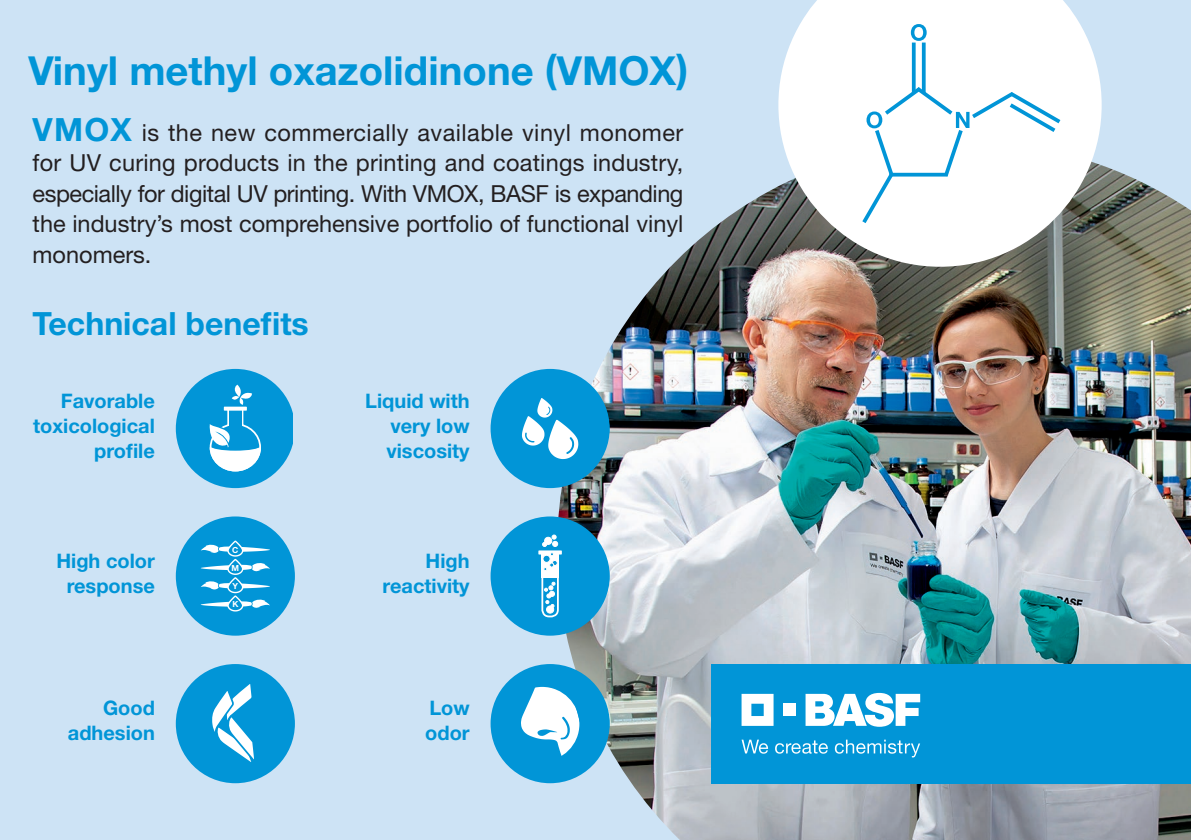
<style>
.page{position:relative;width:1191px;height:840px;background:#fff}
.page>*{position:absolute;margin:0;border:0;box-sizing:border-box;transform-origin:0 0}
.t1{font:700 40px "Helvetica Neue LT Pro";color:#0195d7}
.t2{font:700 32px "Helvetica Neue LT Pro";color:#0195d7}
.t3{font:23.6px/30.4px "Helvetica Neue LT Pro";color:#231f20;text-align:justify}
.t4{font:700 20px/25px "Helvetica Neue LT Pro";color:#0195d7;text-align:right}
.t5{font:700 8.4px/18.2px "Helvetica Neue LT Pro";color:#fff;text-align:justify}
.s1{font-weight:700;font-size:32px;color:#0195d7}
</style>
<div class="page">
<div style="left:0;top:0;width:1191px;height:839px;background:#cde3f5"></div>
<img style="left:557px;top:165px;width:634px;height:674px">
<svg style="left:778px;top:0;width:323px;height:266px;background:#e1e2e2"></svg>
<div style="left:711px;top:663px;width:480px;height:119px;background:#0195d7"></div>
<svg style="left:741px;top:693px;width:32px;height:32px"></svg>
<div style="left:783px;top:703px;width:12px;height:12px;background:#fff"></div>
<svg style="left:805px;top:692px;width:115px;height:34px"></svg>
<svg style="left:741px;top:739px;width:27px;height:14px"></svg>
<svg style="left:775px;top:740px;width:53px;height:13px"></svg>
<svg style="left:835px;top:739px;width:85px;height:18px"></svg>
<svg style="left:176px;top:369px;width:116px;height:119px"></svg>
<div style="left:176px;top:516px;width:119px;height:119px;background:#0195d7;border-radius:50%"></div>
<svg style="left:201px;top:540px;width:69px;height:72px"></svg>
<div style="left:176px;top:663px;width:119px;height:119px;background:#0195d7;border-radius:50%"></div>
<svg style="left:209px;top:663px;width:49px;height:119px"></svg>
<div style="left:490px;top:369px;width:119px;height:119px;background:#0195d7;border-radius:50%"></div>
<svg style="left:609px;top:369px;width:1px;height:119px"></svg>
<svg style="left:522px;top:398px;width:56px;height:61px"></svg>
<div style="left:490px;top:516px;width:119px;height:119px;background:#0195d7;border-radius:50%"></div>
<svg style="left:609px;top:516px;width:1px;height:119px"></svg>
<div style="left:541px;top:552px;width:18px;height:25px;background:#fff"></div>
<div style="left:541px;top:551px;width:18px;height:66px;border:2px solid #fff;border-radius:7px"></div>
<svg style="left:538px;top:550px;width:24px;height:4px"></svg>
<svg style="left:542px;top:534px;width:16px;height:12px"></svg>
<div style="left:542px;top:554px;width:8px;height:8px;border:1px solid #fff;border-radius:50%"></div>
<svg style="left:543px;top:552px;width:14px;height:18px"></svg>
<div style="left:546px;top:605px;width:7px;height:7px;background:#fff;border-radius:50%"></div>
<div style="left:546px;top:605px;width:8px;height:8px;border:1px solid #fff;border-radius:50%"></div>
<svg style="left:544px;top:581px;width:11px;height:26px"></svg>
<div style="left:490px;top:663px;width:119px;height:119px;background:#0195d7;border-radius:50%"></div>
<svg style="left:609px;top:663px;width:1px;height:119px"></svg>
<svg style="left:521px;top:687px;width:57px;height:69px"></svg>
<div style="left:501px;top:682px;width:82px;height:82px;border:4px solid #0195d7;border-radius:50%"></div>
<svg style="left:911px;top:24px;width:15px;height:17px"></svg>
<hr style="left:912px;top:43px;width:3px;height:50px;background:#0195d7">
<hr style="left:922px;top:43px;width:3px;height:50px;background:#0195d7">
<svg style="left:859px;top:83px;width:205px;height:144px;background:#eef7fb"></svg>
<hr style="left:889px;top:173px;width:58px;height:3px;background:#0195d7">
<p class="t1" style="left:28px;top:46px;width:661px">Vinyl methyl oxazolidinone (VMOX)</p>
<p class="t3" style="left:33px;top:117px;width:652px"><span class="s1">VMOX</span> is the new commercially available vinyl monomer for UV curing products in the printing and coatings industry, especially for digital UV printing. With VMOX, BASF is expanding the industry’s most comprehensive portfolio of functional vinyl monomers.</p>
<p class="t2" style="left:33px;top:303px;width:278px">Technical benefits</p>
<p class="t4" style="left:33px;top:387px;width:123px">Favorable toxicological profile</p>
<p class="t4" style="left:56px;top:547px;width:100px;text-align:center">High color response</p>
<p class="t4" style="left:68px;top:694px;width:89px">Good adhesion</p>
<p class="t5" style="left:231px;top:540px;width:9px">C M Y K</p>
<p class="t4" style="left:386px;top:387px;width:85px;text-align:justify;text-indent:-21px">Liquid with very low viscosity</p>
<p class="t4" style="left:382px;top:547px;width:89px">High reactivity</p>
<p class="t4" style="left:425px;top:694px;width:46px;text-align:left">Low odor</p>
</div>
